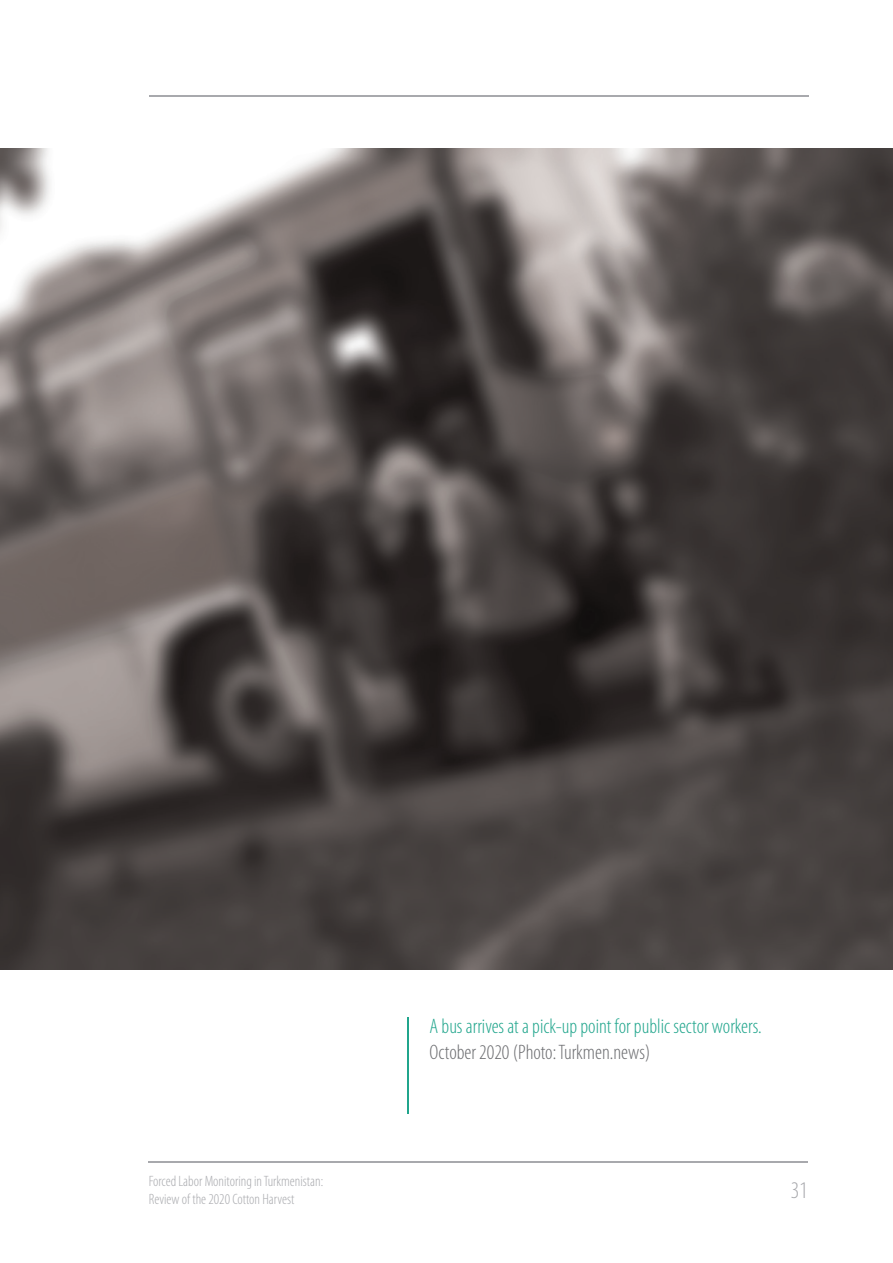
<style>
.page{position:relative;width:893px;height:1263px;background:#fff}
.page>*{position:absolute;margin:0;border:0;box-sizing:border-box;transform-origin:0 0}
.t1{font:300 condensed 24px "Myriad Pro";color:#a8a9ad}
.t2{font:300 condensed 21px "Myriad Pro";color:#20a58c}
.t3{font:300 condensed 21px "Myriad Pro";color:#6c6d70}
.t4{font:300 condensed 15px/18px "Myriad Pro";color:#a8a9ad}
</style>
<div class="page">
<hr style="left:149px;top:1162px;width:659px;height:1px;background:#a8a9ad">
<hr style="left:150px;top:95px;width:659px;height:2px;background:#a8a9ad">
<hr style="left:408px;top:1017px;width:1px;height:97px;background:#20a58c">
<img style="left:0;top:149px;width:893px;height:820px">
<p class="t4" style="left:149px;top:1172px;width:176px">Forced Labor Monitoring in Turkmenistan:<br>Review of the 2020 Cotton Harvest</p>
<p class="t2" style="left:429px;top:1015px;width:334px">A bus arrives at a pick-up point for public sector workers.</p>
<p class="t3" style="left:429px;top:1040px;width:222px">October 2020 (Photo: Turkmen.news)</p>
<h1 class="t1" style="left:791px;top:1177px;width:19px">31</h1>
</div>
